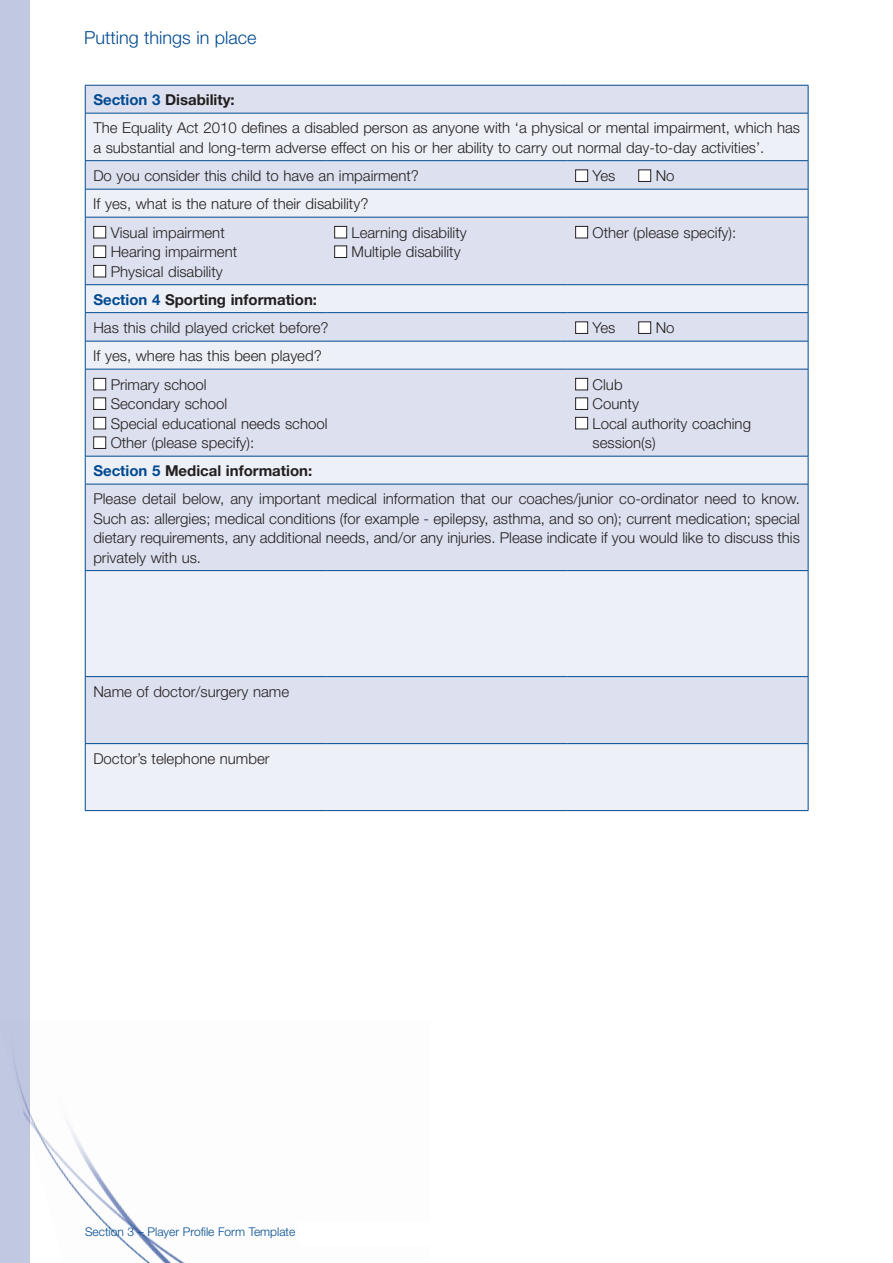
<style>
.page{position:relative;width:893px;height:1263px;background:#fff}
.page>*{position:absolute;margin:0;border:0;box-sizing:border-box;transform-origin:0 0}
.t1{font:300 18px "Helvetica Neue";color:#014a91}
.t2{font:300 15px/19.5px "Helvetica Neue";color:#231f20}
.t3{font:300 12px "Helvetica Neue";color:#014a91}
.s1{font-weight:700;color:#014a91}
.s2{font-weight:700}
</style>
<div class="page">
<img style="left:30px;top:1113px;width:155px;height:150px">
<div style="left:0;top:0;width:30px;height:1263px;background:#c1c8e1"></div>
<div style="left:86px;top:86px;width:722px;height:27px;background:#dde1ef"></div>
<svg style="left:86px;top:114px;width:722px;height:696px;background:#e3e7f2"></svg>
<hr style="left:85px;top:113px;width:241px;height:1px;background:#014a91">
<hr style="left:326px;top:113px;width:241px;height:1px;background:#014a91">
<hr style="left:567px;top:113px;width:241px;height:1px;background:#014a91">
<hr style="left:85px;top:160px;width:241px;height:1px;background:#014a91">
<hr style="left:326px;top:160px;width:241px;height:1px;background:#014a91">
<hr style="left:567px;top:160px;width:241px;height:1px;background:#014a91">
<hr style="left:85px;top:189px;width:241px;height:1px;background:#014a91">
<hr style="left:326px;top:189px;width:241px;height:1px;background:#014a91">
<hr style="left:567px;top:189px;width:241px;height:1px;background:#014a91">
<hr style="left:85px;top:217px;width:241px;height:1px;background:#014a91">
<hr style="left:326px;top:217px;width:241px;height:1px;background:#014a91">
<hr style="left:567px;top:217px;width:241px;height:1px;background:#014a91">
<hr style="left:85px;top:284px;width:241px;height:1px;background:#014a91">
<hr style="left:326px;top:284px;width:241px;height:1px;background:#014a91">
<hr style="left:567px;top:284px;width:241px;height:1px;background:#014a91">
<hr style="left:85px;top:312px;width:241px;height:1px;background:#014a91">
<hr style="left:326px;top:312px;width:241px;height:1px;background:#014a91">
<hr style="left:567px;top:312px;width:241px;height:1px;background:#014a91">
<hr style="left:85px;top:341px;width:241px;height:1px;background:#014a91">
<hr style="left:326px;top:341px;width:241px;height:1px;background:#014a91">
<hr style="left:567px;top:341px;width:241px;height:1px;background:#014a91">
<hr style="left:85px;top:369px;width:241px;height:1px;background:#014a91">
<hr style="left:326px;top:369px;width:241px;height:1px;background:#014a91">
<hr style="left:567px;top:369px;width:241px;height:1px;background:#014a91">
<hr style="left:85px;top:456px;width:241px;height:1px;background:#014a91">
<hr style="left:326px;top:456px;width:241px;height:1px;background:#014a91">
<hr style="left:567px;top:456px;width:241px;height:1px;background:#014a91">
<hr style="left:85px;top:484px;width:241px;height:1px;background:#014a91">
<hr style="left:326px;top:484px;width:241px;height:1px;background:#014a91">
<hr style="left:567px;top:484px;width:241px;height:1px;background:#014a91">
<hr style="left:85px;top:570px;width:241px;height:1px;background:#014a91">
<hr style="left:326px;top:570px;width:241px;height:1px;background:#014a91">
<hr style="left:567px;top:570px;width:241px;height:1px;background:#014a91">
<hr style="left:85px;top:676px;width:241px;height:1px;background:#014a91">
<hr style="left:326px;top:676px;width:241px;height:1px;background:#014a91">
<hr style="left:567px;top:676px;width:241px;height:1px;background:#014a91">
<hr style="left:85px;top:743px;width:241px;height:1px;background:#014a91">
<hr style="left:326px;top:743px;width:241px;height:1px;background:#014a91">
<hr style="left:567px;top:743px;width:241px;height:1px;background:#014a91">
<hr style="left:85px;top:85px;width:241px;height:1px;background:#014a91">
<svg style="left:85px;top:85px;width:1px;height:28px"></svg>
<hr style="left:326px;top:85px;width:241px;height:1px;background:#014a91">
<hr style="left:567px;top:85px;width:241px;height:1px;background:#014a91">
<svg style="left:808px;top:85px;width:1px;height:28px"></svg>
<hr style="left:85px;top:113px;width:1px;height:47px;background:#014a91">
<hr style="left:808px;top:113px;width:1px;height:47px;background:#014a91">
<svg style="left:85px;top:161px;width:1px;height:56px"></svg>
<svg style="left:808px;top:161px;width:1px;height:56px"></svg>
<hr style="left:85px;top:217px;width:1px;height:67px;background:#014a91">
<hr style="left:808px;top:217px;width:1px;height:67px;background:#014a91">
<svg style="left:85px;top:285px;width:1px;height:84px"></svg>
<svg style="left:808px;top:285px;width:1px;height:84px"></svg>
<hr style="left:85px;top:369px;width:1px;height:87px;background:#014a91">
<hr style="left:808px;top:369px;width:1px;height:87px;background:#014a91">
<svg style="left:85px;top:456px;width:1px;height:28px"></svg>
<svg style="left:808px;top:456px;width:1px;height:28px"></svg>
<hr style="left:85px;top:484px;width:1px;height:86px;background:#014a91">
<hr style="left:808px;top:484px;width:1px;height:86px;background:#014a91">
<hr style="left:85px;top:571px;width:1px;height:105px;background:#014a91">
<hr style="left:808px;top:571px;width:1px;height:105px;background:#014a91">
<hr style="left:85px;top:677px;width:1px;height:66px;background:#014a91">
<hr style="left:808px;top:677px;width:1px;height:66px;background:#014a91">
<hr style="left:85px;top:744px;width:1px;height:66px;background:#014a91">
<hr style="left:808px;top:744px;width:1px;height:66px;background:#014a91">
<hr style="left:85px;top:810px;width:241px;height:1px;background:#014a91">
<hr style="left:326px;top:810px;width:241px;height:1px;background:#014a91">
<hr style="left:567px;top:810px;width:241px;height:1px;background:#014a91">
<div style="left:576px;top:170px;width:12px;height:11px;background:#fff"></div>
<div style="left:575px;top:169px;width:13px;height:13px;border:1px solid #231f20"></div>
<div style="left:639px;top:170px;width:12px;height:11px;background:#fff"></div>
<div style="left:638px;top:169px;width:13px;height:13px;border:1px solid #231f20"></div>
<div style="left:94px;top:226px;width:12px;height:12px;background:#fff"></div>
<div style="left:93px;top:226px;width:13px;height:12px;border:1px solid #231f20"></div>
<div style="left:94px;top:246px;width:12px;height:11px;background:#fff"></div>
<div style="left:93px;top:246px;width:13px;height:12px;border:1px solid #231f20"></div>
<div style="left:94px;top:265px;width:12px;height:12px;background:#fff"></div>
<div style="left:93px;top:265px;width:13px;height:12px;border:1px solid #231f20"></div>
<div style="left:335px;top:226px;width:12px;height:12px;background:#fff"></div>
<div style="left:334px;top:226px;width:13px;height:12px;border:1px solid #231f20"></div>
<div style="left:335px;top:246px;width:12px;height:11px;background:#fff"></div>
<div style="left:334px;top:246px;width:13px;height:12px;border:1px solid #231f20"></div>
<div style="left:576px;top:226px;width:12px;height:12px;background:#fff"></div>
<div style="left:575px;top:226px;width:13px;height:12px;border:1px solid #231f20"></div>
<div style="left:576px;top:322px;width:12px;height:11px;background:#fff"></div>
<div style="left:575px;top:321px;width:13px;height:13px;border:1px solid #231f20"></div>
<div style="left:639px;top:322px;width:12px;height:11px;background:#fff"></div>
<div style="left:638px;top:321px;width:13px;height:13px;border:1px solid #231f20"></div>
<div style="left:94px;top:378px;width:12px;height:12px;background:#fff"></div>
<div style="left:93px;top:378px;width:13px;height:12px;border:1px solid #231f20"></div>
<div style="left:94px;top:398px;width:12px;height:11px;background:#fff"></div>
<div style="left:93px;top:397px;width:13px;height:13px;border:1px solid #231f20"></div>
<div style="left:94px;top:417px;width:12px;height:12px;background:#fff"></div>
<div style="left:93px;top:417px;width:13px;height:12px;border:1px solid #231f20"></div>
<div style="left:94px;top:437px;width:12px;height:11px;background:#fff"></div>
<div style="left:93px;top:436px;width:13px;height:13px;border:1px solid #231f20"></div>
<div style="left:576px;top:378px;width:12px;height:12px;background:#fff"></div>
<div style="left:575px;top:378px;width:13px;height:12px;border:1px solid #231f20"></div>
<div style="left:576px;top:398px;width:12px;height:11px;background:#fff"></div>
<div style="left:575px;top:397px;width:13px;height:13px;border:1px solid #231f20"></div>
<div style="left:576px;top:417px;width:12px;height:12px;background:#fff"></div>
<div style="left:575px;top:417px;width:13px;height:12px;border:1px solid #231f20"></div>
<p class="t1" style="left:84px;top:27px;width:174px">Putting things in place</p>
<p class="t2" style="left:93px;top:85px;width:708px;line-height:28px"><span class="s1">Section 3</span> <span class="s2">Disability:<br></span>The Equality Act 2010 defines a disabled person as anyone with ‘a physical or mental impairment, which has</p>
<p class="t2" style="left:93px;top:133px;width:673px;line-height:28px">a substantial and long-term adverse effect on his or her ability to carry out normal day-to-day activities’.<br>Do you consider this child to have an impairment?</p>
<p class="t2" style="left:593px;top:166px;width:24px">Yes</p>
<p class="t2" style="left:656px;top:166px;width:20px">No</p>
<p class="t2" style="left:111px;top:189px;width:259px;line-height:28.5px;text-indent:-17px">If yes, what is the nature of their disability?<br>Visual impairment</p>
<p class="t2" style="left:111px;top:242px;width:128px">Hearing impairment<br>Physical disability</p>
<p class="t2" style="left:352px;top:222px;width:117px">Learning disability<br>Multiple disability</p>
<p class="t2" style="left:593px;top:222px;width:145px">Other (please specify):</p>
<p class="t2" style="left:93px;top:285px;width:237px;line-height:28px"><span class="s1">Section 4</span> <span class="s2">Sporting information:<br></span>Has this child played cricket before?</p>
<p class="t2" style="left:593px;top:318px;width:24px">Yes</p>
<p class="t2" style="left:656px;top:318px;width:20px">No</p>
<p class="t2" style="left:111px;top:341px;width:213px;line-height:28.5px;text-indent:-17px">If yes, where has this been played?<br>Primary school</p>
<p class="t2" style="left:111px;top:394px;width:218px">Secondary school<br>Special educational needs school<br>Other (please specify):</p>
<p class="t2" style="left:593px;top:374px;width:160px">Club<br>County<br>Local authority coaching session(s)</p>
<p class="t2" style="left:93px;top:456px;width:708px;line-height:28px"><span class="s1">Section 5</span> <span class="s2">Medical information:<br></span>Please detail below, any important medical information that our coaches/junior co-ordinator need to know.</p>
<p class="t2" style="left:93px;top:508px;width:708px;text-align:justify">Such as: allergies; medical conditions (for example - epilepsy, asthma, and so on); current medication; special dietary requirements, any additional needs, and/or any injuries. Please indicate if you would like to discuss this privately with us.</p>
<p class="t2" style="left:93px;top:681px;width:197px">Name of doctor/surgery name</p>
<p class="t2" style="left:93px;top:748px;width:178px">Doctor’s telephone number</p>
<p class="t3" style="left:85px;top:1224px;width:281px">Section 3 – Player Profile Form Template – June 2013</p>
</div>
